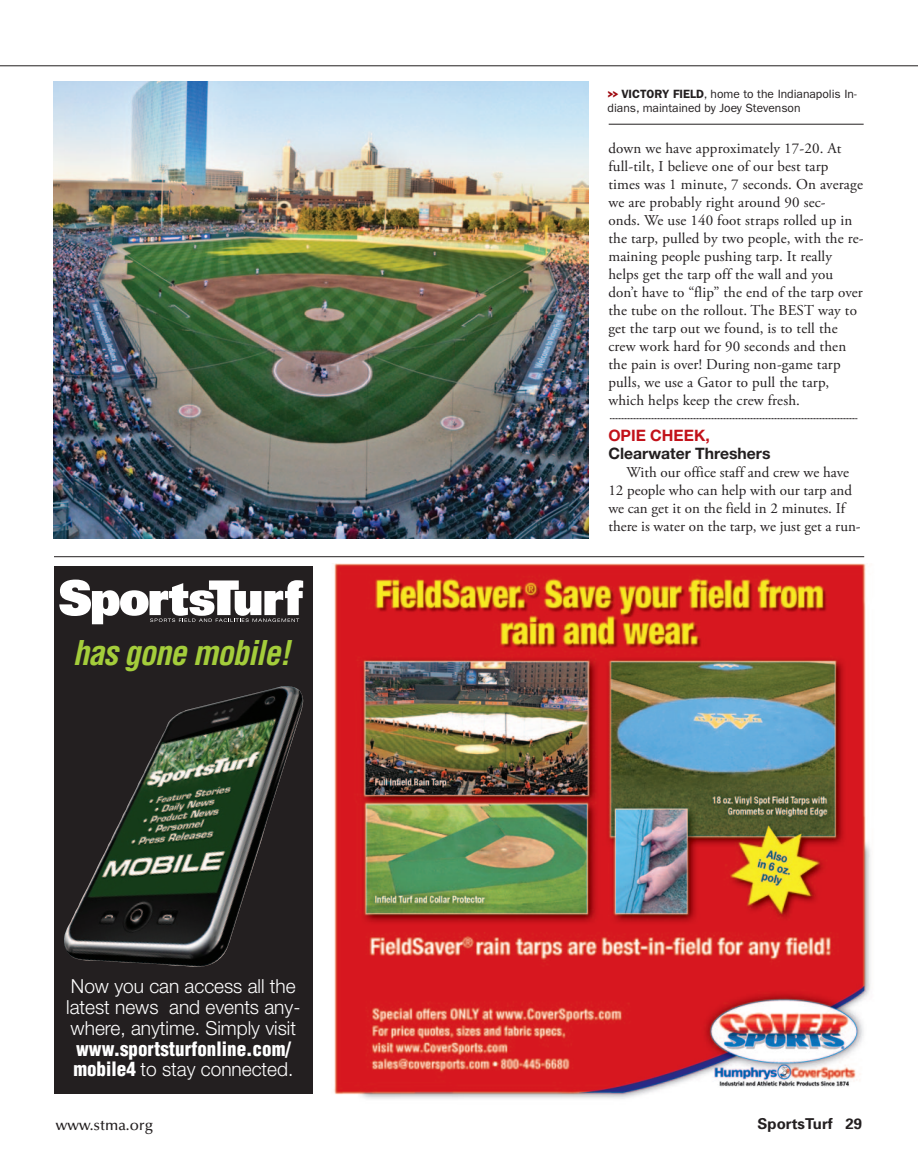
<style>
.page{position:relative;width:918px;height:1175px;background:#fff}
.page>*{position:absolute;margin:0;border:0;box-sizing:border-box;transform-origin:0 0}
.t1{font:italic 700 condensed 33.3px "Helvetica";color:#a4cd3b}
.t2{font:300 19.35px/20.9px "Helvetica Neue";color:#fff}
.t3{font:900 condensed 19.35px "Helvetica";color:#fff}
.t4{font:700 15.75px "Helvetica Neue";color:#231f20}
.t5{font:700 15.75px "Helvetica Neue";color:#c2121a}
.t6{font:15px/18px "Adobe Garamond Pro";letter-spacing:.01em;color:#231f20}
.t7{font:500 15px "Optima";color:#231f20}
.t8{font:700 15px "Univers";color:#231f20}
.t9{font:12px/13.5px "Franklin Gothic";color:#231f20}
.s1{font-family:"Knockout HTF94 Ultmt Sumo";font-size:11.25px;color:#9d070d}
.s2{font-weight:600}
.s3{font-family:"Helvetica";font-weight:900;font-stretch:condensed}
</style>
<div class="page">
<hr style="left:54px;top:556px;width:810px;height:1px;background:#231f20">
<hr style="left:0;top:66px;width:918px;height:1px;background:#231f20">
<img style="left:53px;top:81px;width:536px;height:457px">
<hr style="left:609px;top:124px;width:255px;height:1px;background:#231f20">
<svg style="left:610px;top:418px;width:247px;height:1px"></svg>
<img style="left:333px;top:563px;width:538px;height:536px">
<div style="left:54px;top:566px;width:258px;height:527px;background:#231f20"></div>
<img style="left:64px;top:686px;width:239px;height:281px">
<svg style="left:59px;top:579px;width:244px;height:45px"></svg>
<p class="t9" style="left:608px;top:88px;width:251px"><span class="s1">&gt;&gt;</span> <span class="s2">VICTORY FIELD</span>, home to the Indianapolis In&shy;dians, maintained by Joey Stevenson</p>
<h1 class="t1" style="left:73px;top:632px;width:227px">hasgonemobile!</h1>
<p class="t2" style="left:66px;top:975px;width:236px">Now you can access all the latest news and events any&shy;where, anytime. Simply visit</p>
<p class="t3" style="left:76px;top:1036px;width:216px">www.sportsturfonline.com/</p>
<p class="t2" style="left:73px;top:1058px;width:222px"><span class="s3">mobile4</span> to stay connected.</p>
<p class="t6" style="left:608px;top:140px;width:257px">down we have approximately 17-20. At full-tilt, I believe one of our best tarp times was 1 minute, 7 seconds. On average we are probably right around 90 sec-<br>onds. We use 140 foot straps rolled up in the tarp, pulled by two people, with the re&shy;maining people pushing tarp. It really helps get the tarp off the wall and you don’t have to “flip” the end of the tarp over the tube on the rollout. The BEST way to get the tarp out we found, is to tell the crew work hard for 90 seconds and then the pain is over! During non-game tarp pulls, we use a Gator to pull the tarp, which helps keep the crew fresh.</p>
<p class="t5" style="left:608px;top:425px;width:103px">OPIE CHEEK,</p>
<p class="t4" style="left:608px;top:443px;width:164px">Clearwater Threshers</p>
<p class="t6" style="left:608px;top:464px;width:254px;text-indent:18px">With our office staff and crew we have 12 people who can help with our tarp and we can get it on the field in 2 minutes. If there is water on the tarp, we just get a run-</p>
<p class="t7" style="left:56px;top:1116px;width:99px">www.stma.org</p>
<p class="t8" style="left:758px;top:1114px;width:106px">SportsTurf 29</p>
</div>
